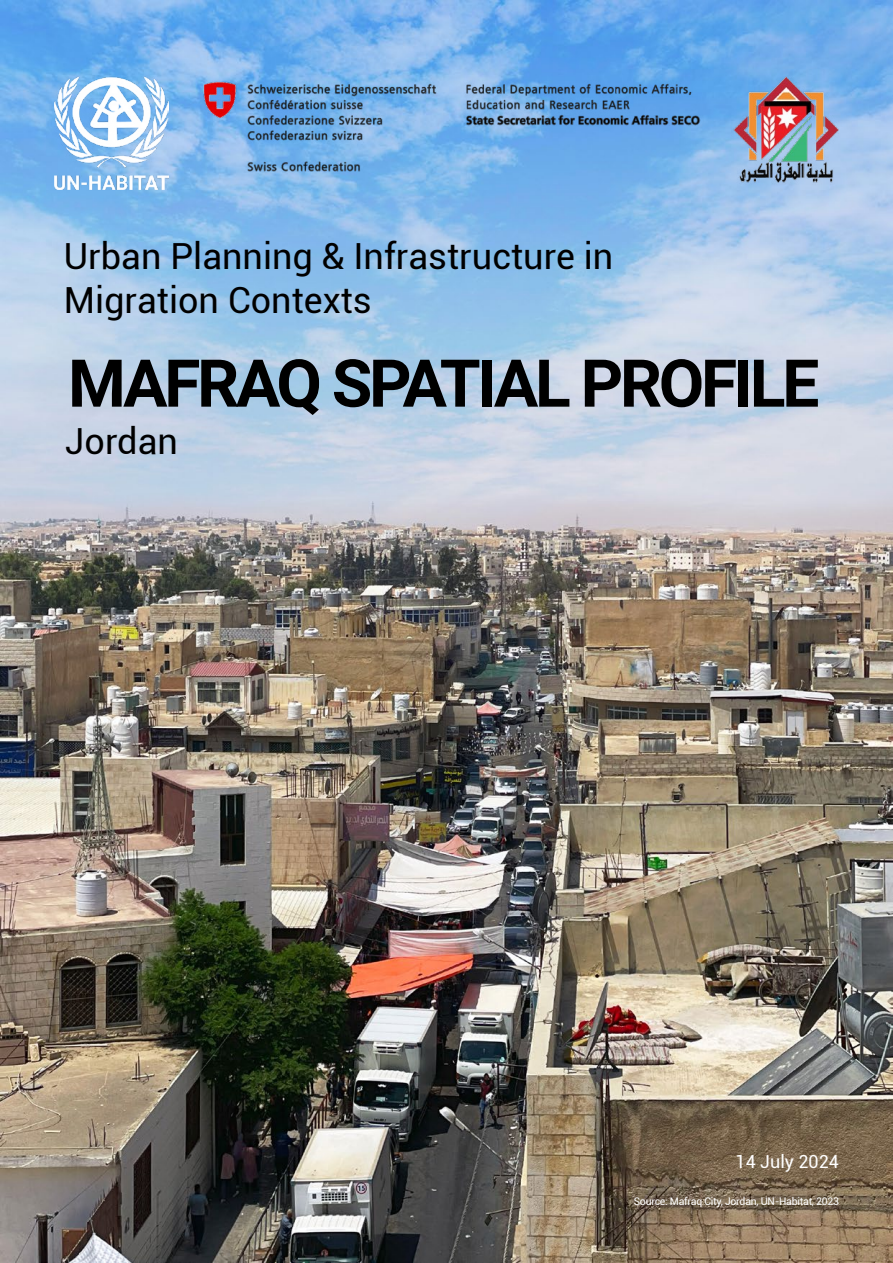
<style>
.page{position:relative;width:893px;height:1263px;background:#fff}
.page>*{position:absolute;margin:0;border:0;box-sizing:border-box;transform-origin:0 0}
.t1{font:700 66px "Roboto";letter-spacing:-.05em;color:#000}
.t2{font:36px/43.2px "Roboto";color:#000}
.t3{font:18px "Roboto";color:#fff}
.t4{font:10.5px "Roboto";letter-spacing:-.025em;color:#fff}
</style>
<div class="page">
<img style="left:0;top:1px;width:892px;height:1262px">
<img style="left:200px;top:77px;width:504px;height:106px">
<img style="left:725px;top:77px;width:114px;height:112px">
<img style="left:54px;top:77px;width:115px;height:112px">
<p class="t2" style="left:64px;top:234px;width:551px">Urban Planning &amp; Infrastructure in<br>Migration Contexts</p>
<h1 class="t1" style="left:68px;top:337px;width:753px">MAFRAQ SPATIAL PROFILE</h1>
<p class="t2" style="left:65px;top:418px;width:115px">Jordan</p>
<p class="t3" style="left:735px;top:1149px;width:105px">14 July 2024</p>
<p class="t4" style="left:634px;top:1194px;width:207px">Source: Mafraq City, Jordan, UN-Habitat, 2023</p>
</div>
